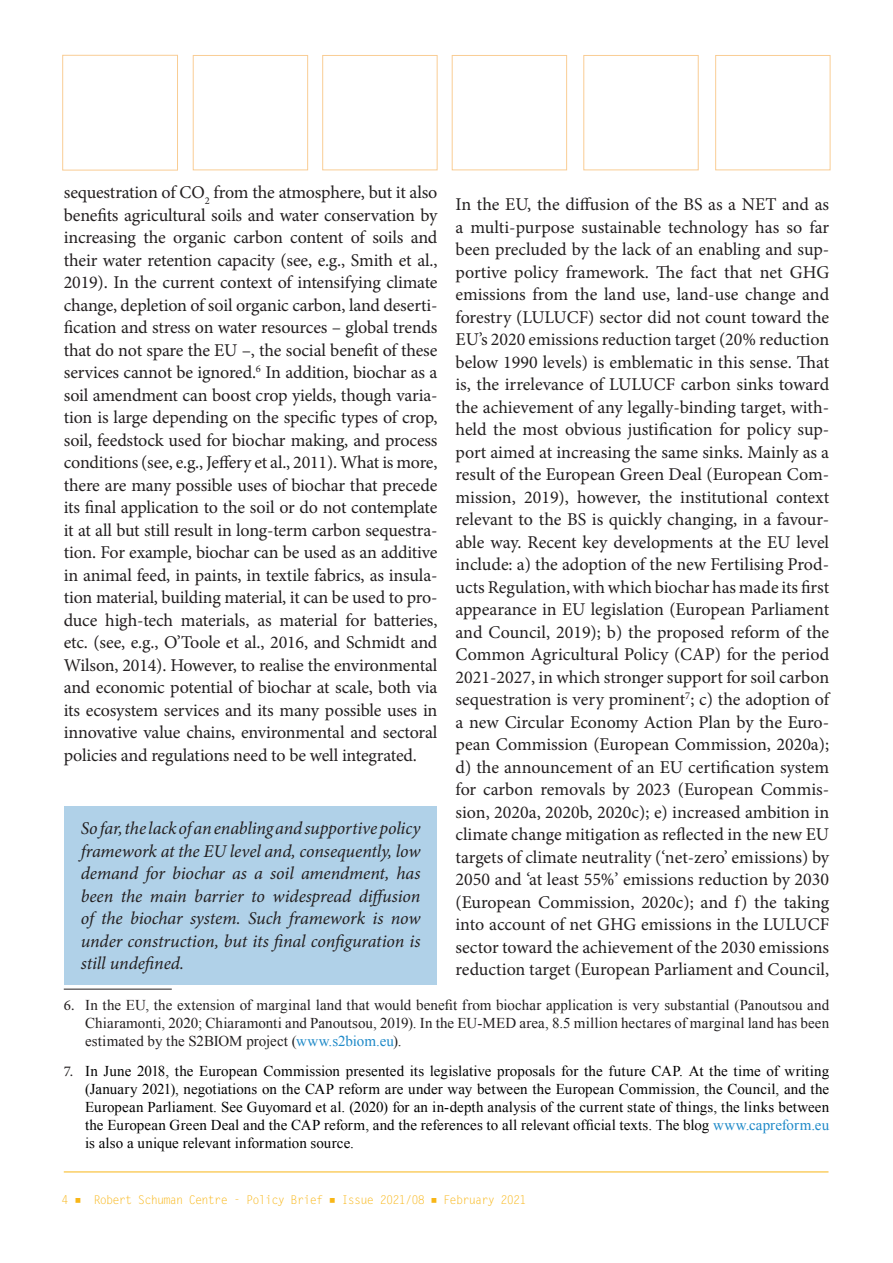
<style>
.page{position:relative;width:893px;height:1263px;background:#fff}
.page>*{position:absolute;margin:0;border:0;box-sizing:border-box;transform-origin:0 0}
.body_text{font:18px/22.5px "Minion Pro";letter-spacing:-.01em;color:#231f20;text-align:justify}
.body_text-2{font:italic 18px/22.5px "Minion Pro";letter-spacing:-.005em;color:#231f20;text-align:justify}
.footnotes{font:15px/18px "Times New Roman";letter-spacing:.005em;color:#000;text-align:justify}
.footnotes-2{font:15px/18px "Times New Roman";letter-spacing:.005em;color:#231f20;text-align:justify}
.t1{font:12px "Letter Gothic Std";letter-spacing:-.07em;color:#f8b617}
.s1{font-family:"Minion Pro"}
.s2{color:#1d89c8}
.s3{font-family:"Minion Pro";color:#231f20}
</style>
<div class="page">
<hr style="left:64px;top:1172px;width:764px;height:1px;background:#f8b617">
<div style="left:64px;top:806px;width:373px;height:179px;background:#b0d1e8"></div>
<hr style="left:64px;top:989px;width:108px;height:1px;background:#231f20">
<p class="body_text" style="left:64px;top:181px;width:375px">sequestration of CO<sub>2</sub> from the atmosphere, but it also benefits agricultural soils and water conservation by increasing the organic carbon content of soils and their water retention capacity (see, e.g., Smith et al., 2019). In the current context of intensifying climate change, depletion of soil organic carbon, land deserti&shy;fication and stress on water resources – global trends that do not spare the EU –, the social benefit of these services cannot be ignored.<sup>6</sup> In addition, biochar as a soil amendment can boost crop yields, though varia&shy;tion is large depending on the specific types of crop, soil, feedstock used for biochar making, and process conditions (see, e.g., Jeffery et al., 2011). What is more, there are many possible uses of biochar that precede its final application to the soil or do not contemplate it at all but still result in long-term carbon sequestra&shy;tion. For example, biochar can be used as an additive in animal feed, in paints, in textile fabrics, as insula&shy;tion material, building material, it can be used to pro&shy;duce high-tech materials, as material for batteries, etc. (see, e.g., O’Toole et al., 2016, and Schmidt and Wilson, 2014). However, to realise the environmental and economic potential of biochar at scale, both via its ecosystem services and its many possible uses in innovative value chains, environmental and sectoral policies and regulations need to be well integrated.</p>
<p class="body_text" style="left:455px;top:193px;width:375px">In the EU, the diffusion of the BS as a NET and as a multi-purpose sustainable technology has so far been precluded by the lack of an enabling and sup&shy;portive policy framework. The fact that net GHG emissions from the land use, land-use change and forestry (LULUCF) sector did not count toward the EU’s 2020 emissions reduction target (20% reduction below 1990 levels) is emblematic in this sense. That is, the irrelevance of LULUCF carbon sinks toward the achievement of any legally-binding target, with&shy;held the most obvious justification for policy sup&shy;port aimed at increasing the same sinks. Mainly as a result of the European Green Deal (European Com&shy;mission, 2019), however, the institutional context relevant to the BS is quickly changing, in a favour&shy;able way. Recent key developments at the EU level include: a) the adoption of the new Fertilising Prod&shy;ucts Regulation, with which biochar has made its first appearance in EU legislation (European Parliament and Council, 2019); b) the proposed reform of the Common Agricultural Policy (CAP) for the period 2021-2027, in which stronger support for soil carbon sequestration is very prominent<sup>7</sup>; c) the adoption of a new Circular Economy Action Plan by the Euro&shy;pean Commission (European Commission, 2020a); d) the announcement of an EU certification system for carbon removals by 2023 (European Commis&shy;sion, 2020a, 2020b, 2020c); e) increased ambition in climate change mitigation as reflected in the new EU targets of climate neutrality (‘net-zero’ emissions) by 2050 and ‘at least 55%’ emissions reduction by 2030 (European Commission, 2020c); and f) the taking into account of net GHG emissions in the LULUCF sector toward the achievement of the 2030 emissions reduction target (European Parliament and Council,</p>
<p class="body_text-2" style="left:81px;top:817px;width:341px">So far, the lack of an enabling and supportive policy framework at the EU level and, consequently, low demand for biochar as a soil amendment, has been the main barrier to widespread diffusion of the biochar system. Such framework is now under construction, but its final configuration is still undefined.</p>
<p class="footnotes-2" style="left:85px;top:996px;width:746px;text-indent:-21px"><span class="s1">6.</span> In the EU, the extension of marginal land that would benefit from biochar application is very substantial (Panoutsou and Chiaramonti, 2020; Chiaramonti and Panoutsou, 2019). In the EU-MED area, 8.5 million hectares of marginal land has been estimated by the S2BIOM project (<span class="s2">www.s2biom.eu</span>).</p>
<p class="footnotes" style="left:85px;top:1062px;width:746px;text-indent:-21px"><span class="s3">7.</span> In June 2018, the European Commission presented its legislative proposals for the future CAP. At the time of writing (January 2021), negotiations on the CAP reform are under way between the European Commission, the Council, and the European Parliament. See Guyomard et al. (2020) for an in-depth analysis of the current state of things, the links between the European Green Deal and the CAP reform, and the references to all relevant official texts. The blog <span class="s2">www.capreform.eu </span>is also a unique relevant information source.</p>
<p class="t1" style="left:62px;top:1193px;width:467px">4 ■ Robert Schuman Centre - Policy Brief ■ Issue 2021/08 ■ February 2021</p>
</div>
